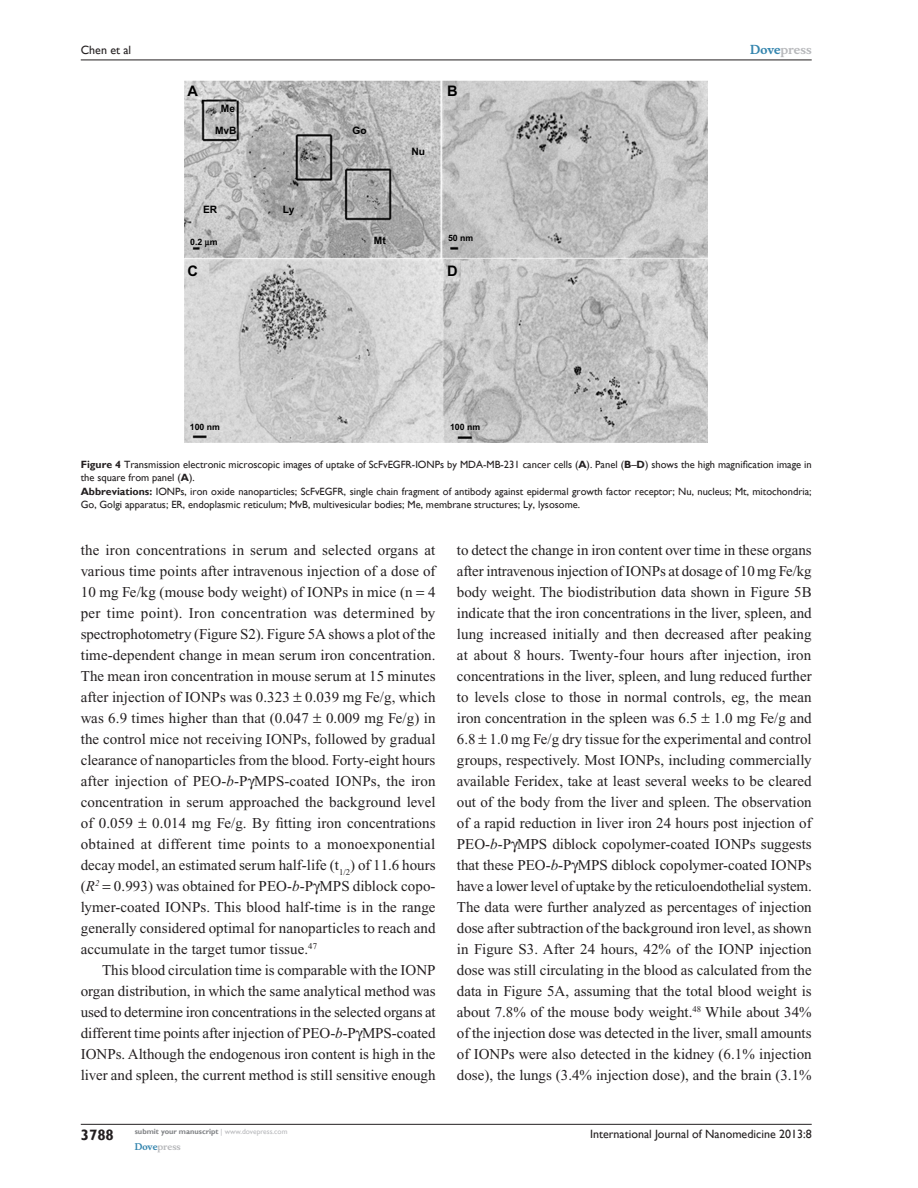
<style>
.page{position:relative;width:918px;height:1188px;background:#fff}
.page>*{position:absolute;margin:0;border:0;box-sizing:border-box;transform-origin:0 0}
.Tx{font:15px/21px "Times New Roman";color:#231f20;text-align:justify}
.TxF{font:15px/21px "Times New Roman";letter-spacing:.005em;color:#231f20;text-align:justify}
.t1{font:700 15px "Gill Sans";color:#231f20}
.t2{font:700 14.55px "Arial";color:#000}
.t3{font:12px "Gill Sans";color:#231f20}
.t4{font:700 12px "Musee";color:#b8b9bc}
.FigSNRI{font:10.5px/13.5px "Gill Sans";color:#231f20}
.FC{font:10.5px/13.5px "Gill Sans";color:#231f20}
.t5{font:700 10.2px/21.5px "Arial";color:#000;text-align:center}
.t6{font:700 9px "Musee";color:#b8b9bc}
.t7{font:700 8.7px "Arial";color:#000}
.t8{font:700 7.5px "Gill Sans";color:#808285}
.s1{color:#3485ae}
.s2{font-weight:700}
.s3{font-style:italic}
.s4{font-weight:400;color:#b8b9bc}
</style>
<div class="page">
<hr style="left:81px;top:1124px;width:731px;height:1px;background:#231f20">
<hr style="left:81px;top:60px;width:731px;height:1px;background:#231f20">
<img style="left:184px;top:81px;width:524px;height:361px">
<svg style="left:205px;top:241px;width:5px;height:6px"></svg>
<p class="t3" style="left:81px;top:43px;width:52px">Chen et al</p>
<p class="t2" style="left:187px;top:82px;width:12px">A</p>
<p class="t2" style="left:447px;top:82px;width:12px">B</p>
<p class="t5" style="left:215px;top:98px;width:23px">Me<br>MvB</p>
<p class="t5" style="left:203px;top:199px;width:16px">ER</p>
<p class="t5" style="left:283px;top:199px;width:13px">Ly</p>
<p class="t7" style="left:190px;top:237px;width:29px">0.2 m</p>
<p class="t5" style="left:353px;top:120px;width:16px">Go</p>
<p class="t5" style="left:411px;top:141px;width:15px">Nu</p>
<p class="t5" style="left:374px;top:229px;width:13px">Mt</p>
<p class="t7" style="left:448px;top:233px;width:27px">50 nm</p>
<p class="t2" style="left:187px;top:262px;width:12px">C</p>
<p class="t2" style="left:447px;top:262px;width:12px">D</p>
<p class="t7" style="left:190px;top:422px;width:32px">100 nm</p>
<p class="t7" style="left:450px;top:422px;width:32px">100 nm</p>
<p class="t4" style="left:750px;top:43px;width:63px"><span class="s1">Dove</span>press</p>
<p class="FC" style="left:81px;top:457px;width:732px"><span class="s2">Figure 4</span> Transmission electronic microscopic images of uptake of ScFvEG FR-IONPs by MDA-MB-231 cancer cells (<span class="s2">A</span>). Panel (<span class="s2">B</span>–<span class="s2">D</span>) shows the high magnification image in the square from panel (<span class="s2">A</span>).</p>
<p class="FigSNRI" style="left:81px;top:484px;width:732px"><span class="s2">Abbreviations:</span> IONPs, iron oxide nanoparticles; ScFvEG FR, single chain fragment of antibody against epidermal growth factor receptor; Nu, nucleus; Mt, mitochondria;<br>Go, Golgi apparatus; ER, endoplasmic reticulum; MvB, multivesicular bodies; Me, membrane structures; Ly, lysosome.</p>
<p class="TxF" style="left:81px;top:539px;width:356px">the iron concentrations in serum and selected organs at various time points after intravenous injection of a dose of 10 mg Fe/kg (mouse body weight) of IONPs in mice (n 4 per time point). Iron concentration was determined by spectrophotometry (Figure S2). Figure 5A shows a plot of the time-dependent change in mean serum iron concentration.<br>The mean iron concentration in mouse serum at 15 minutes after injection of IONPs was 0.323 0.039 mg Fe/g, which was 6.9 times higher than that (0.047 0.009 mg Fe/g) in the control mice not receiving IONPs, followed by gradual clearance of nanoparticles from the blood. Forty-eight hours after injection of PEO-<span class="s3">b</span>-P MPS-coated IONPs, the iron concentration in serum approached the background level of 0.059</p>
<p class="TxF" style="left:81px;top:812px;width:356px;text-indent:72px">0.014 mg Fe/g. By fitting iron concentrations obtained at different time points to a monoexponential decay model, an estimated serum half-life (t<sub>1/2</sub>) of 11.6 hours (<span class="s3">R</span><sup>2</sup> 0.993) was obtained for PEO-<span class="s3">b</span>-P MPS diblock copo&shy;lymer-coated IONPs. This blood half-time is in the range generally considered optimal for nanoparticles to reach and accumulate in the target tumor tissue.<sup>47</sup></p>
<p class="Tx" style="left:81px;top:959px;width:356px;text-indent:21px">This blood circulation time is comparable with the IONP organ distribution, in which the same analytical method was used to determine iron concentrations in the selected organs at different time points after injection of PEO-<span class="s3">b</span>-P MPS-coated IONPs. Although the endogenous iron content is high in the liver and spleen, the current method is still sensitive enough</p>
<p class="Tx" style="left:457px;top:539px;width:356px">to detect the change in iron content over time in these organs after intravenous injection of IONPs at dosage of 10 mg Fe/kg body weight. The biodistribution data shown in Figure 5B indicate that the iron concentrations in the liver, spleen, and lung increased initially and then decreased after peaking at about 8 hours. Twenty-four hours after injection, iron concentrations in the liver, spleen, and lung reduced further to levels close to those in normal controls, eg, the mean iron concentration in the spleen was 6.5 1.0 mg Fe/g and 6.8 1.0 mg Fe/g dry tissue for the experimental and control groups, respectively. Most IONPs, including commercially available Feridex, take at least several weeks to be cleared out of the body from the liver and spleen. The observation of a rapid reduction in liver iron 24 hours post injection of PEO-<span class="s3">b</span>-P MPS diblock copolymer-coated IONPs suggests that these PEO-<span class="s3">b</span>-P MPS diblock copolymer-coated IONPs have a lower level of uptake by the reticuloendothelial system.<br>The data were further analyzed as percentages of injection dose after subtraction of the background iron level, as shown in Figure S3. After 24 hours, 42% of the IONP injection dose was still circulating in the blood as calculated from the data in Figure 5A, assuming that the total blood weight is about 7.8% of the mouse body weight.<sup>48</sup> While about 34% of the injection dose was detected in the liver, small amounts of IONPs were also detected in the kidney (6.1% injection dose), the lungs (3.4% injection dose), and the brain (3.1%</p>
<p class="t1" style="left:81px;top:1126px;width:35px">3788</p>
<p class="t8" style="left:135px;top:1127px;width:154px">submit your manuscript <span class="s4">| www.dovepress.com</span></p>
<p class="t6" style="left:135px;top:1141px;width:48px"><span class="s1">Dove</span>press</p>
<p class="t3" style="left:590px;top:1127px;width:223px">International Journal of Nanomedicine 2013:8</p>
</div>
